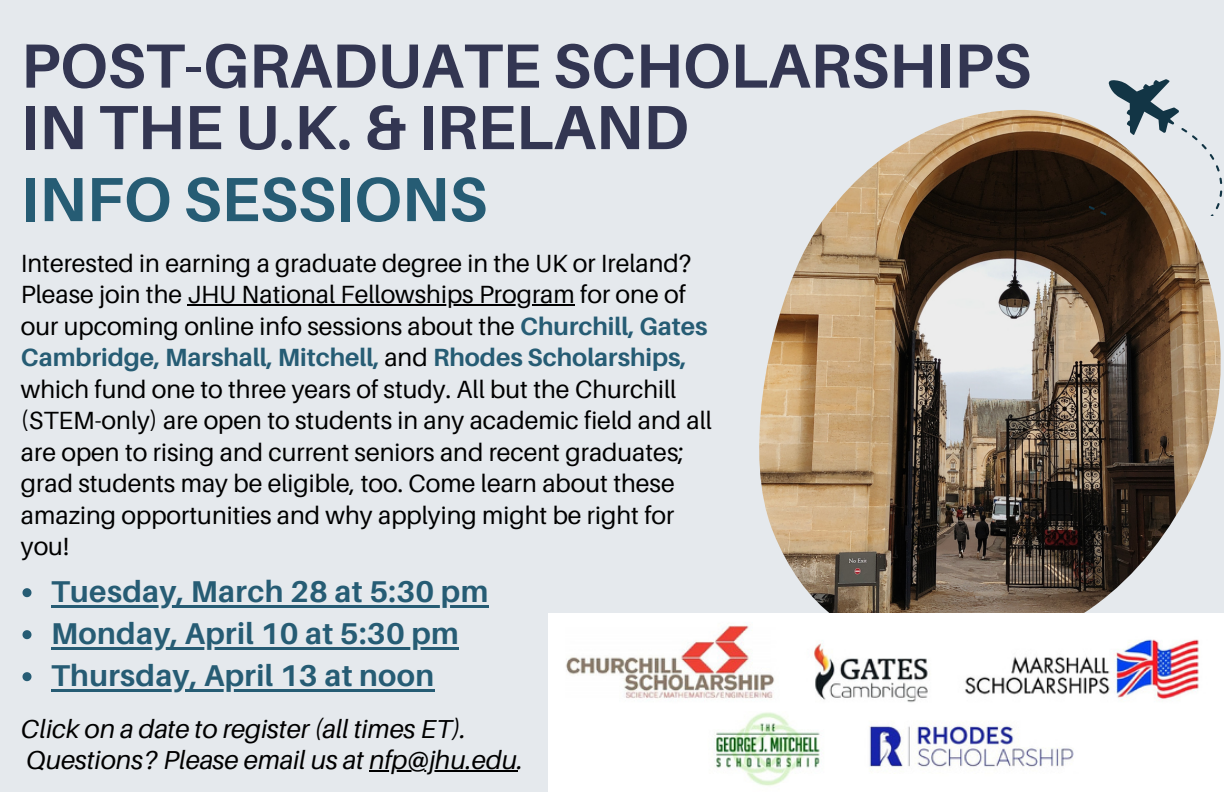
<style>
.page{position:relative;width:1224px;height:792px;background:#e5e9ed}
.page>*{position:absolute;margin:0;border:0;box-sizing:border-box;transform-origin:0 0}
.t1{font:700 62.4px/61.6px "Aileron";color:#333652}
.t2{font:700 62.4px "Aileron";color:#265c74}
.t3{font:700 30.2px/42px "Aileron";letter-spacing:.015em;color:#265c74}
.t4{font:italic 26px/31.6px "Aileron";color:#000}
.t5{font:25px/31.6px "Aileron";color:#000}
.s1{font-weight:700;color:#265c74}
</style>
<div class="page">
<img style="left:759px;top:110px;width:462px;height:504px">
<svg style="left:1219px;top:178px;width:3px;height:6px"></svg>
<svg style="left:1208px;top:203px;width:12px;height:13px"></svg>
<svg style="left:1220px;top:190px;width:2px;height:7px"></svg>
<svg style="left:1090px;top:206px;width:17px;height:9px"></svg>
<svg style="left:1107px;top:79px;width:113px;height:92px"></svg>
<img style="left:548px;top:614px;width:675px;height:178px">
<svg style="left:22px;top:588px;width:10px;height:9px"></svg>
<hr style="left:51px;top:605px;width:312px;height:3px;background:#265c74">
<svg style="left:363px;top:605px;width:6px;height:3px"></svg>
<hr style="left:369px;top:605px;width:120px;height:3px;background:#265c74">
<svg style="left:22px;top:630px;width:10px;height:9px"></svg>
<hr style="left:51px;top:647px;width:408px;height:3px;background:#265c74">
<svg style="left:22px;top:672px;width:10px;height:9px"></svg>
<hr style="left:51px;top:689px;width:384px;height:3px;background:#265c74">
<hr style="left:188px;top:305px;width:387px;height:1px;background:#000">
<hr style="left:369px;top:771px;width:148px;height:1px;background:#000">
<h1 class="t1" style="left:21px;top:34px;width:1012px">POST-GRADUATE SCHOLARSHIPS<br>IN THE U.K. &amp; IRELAND</h1>
<h1 class="t2" style="left:21px;top:161px;width:468px">INFO SESSIONS</h1>
<p class="t5" style="left:21px;top:247px;width:693px">Interested in earning a graduate degree in the UK or Ireland?<br>Please join the JHU National Fellowships Program for one of our upcoming online info sessions about the <span class="s1">Churchill, Gates Cambridge, Marshall, Mitchell,</span> and <span class="s1">Rhodes Scholarships, </span>which fund one to three years of study. All but the Churchill (STEM-only) are open to students in any academic field and all are open to rising and current seniors and recent graduates; grad students may be eligible, too. Come learn about these amazing opportunities and why applying might be right for you!</p>
<p class="t3" style="left:51px;top:570px;width:439px">Tuesday, March 28 at 5:30 pm<br>Monday, April 10 at 5:30 pm<br>Thursday, April 13 at noon</p>
<p class="t4" style="left:21px;top:712px;width:504px">Click on a date to register (all times ET).<br>Questions? Please email us at nfp@jhu.edu.</p>
</div>
